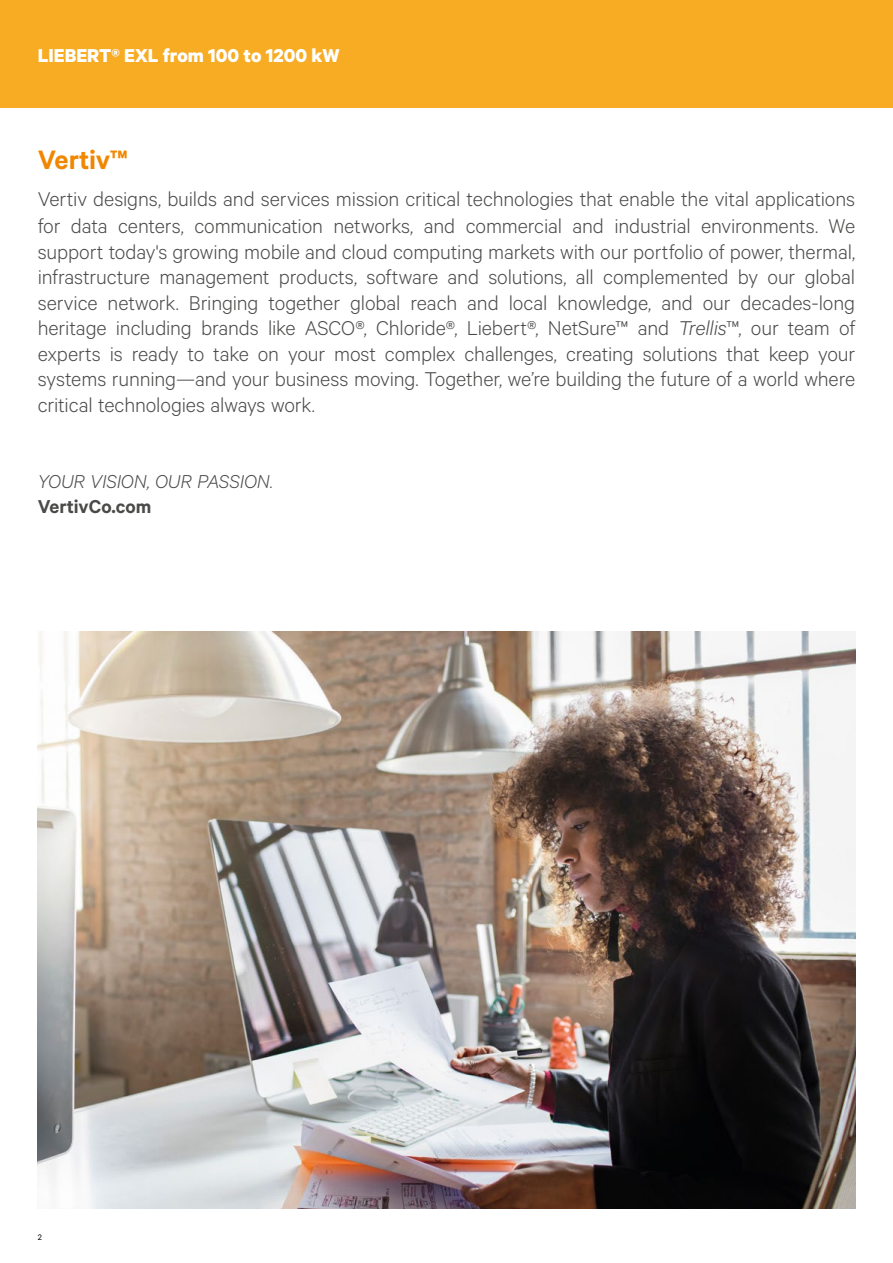
<style>
.page{position:relative;width:893px;height:1263px;background:#fff}
.page>*{position:absolute;margin:0;border:0;box-sizing:border-box;transform-origin:0 0}
.t1{font:600 30px "Calibre";letter-spacing:-.01em;color:#f18700}
.t2{font:300 22.5px/25.7px "Calibre";letter-spacing:-.01em;color:#4a4a49;text-align:justify}
.t3{font:700 21px "Calibre";color:#fff}
.t4{font:italic 300 21px "Calibre";letter-spacing:-.005em;color:#4a4a49}
.t5{font:600 21px "Calibre";color:#4a4a49}
.t6{font:9px "Calibre";color:#000}
.s1{font-style:italic}
</style>
<div class="page">
<div style="left:0;top:0;width:893px;height:108px;background:#f8ac23"></div>
<img style="left:38px;top:631px;width:817px;height:578px">
<p class="t3" style="left:38px;top:43px;width:303px">LIEBERT® EXL from 100 to 1200 kW</p>
<h1 class="t1" style="left:38px;top:141px;width:91px">Vertiv™</h1>
<p class="t2" style="left:38px;top:185px;width:819px">Vertiv designs, builds and services mission critical technologies that enable the vital applications for data centers, communication networks, and commercial and industrial environments. We support today's growing mobile and cloud computing markets with our portfolio of power, thermal, infrastructure management products, software and solutions, all complemented by our global service network. Bringing together global reach and local knowledge, and our decades-long heritage including brands like ASCO®, Chloride®, Liebert®, NetSure™ and <span class="s1">Trellis</span>™, our team of experts is ready to take on your most complex challenges, creating solutions that keep your systems running—and your business moving. Together, we’re building the future of a world where critical technologies always work.</p>
<p class="t4" style="left:38px;top:469px;width:237px">YOUR VISION, OUR PASSION.</p>
<p class="t5" style="left:38px;top:494px;width:115px">VertivCo.com</p>
<p class="t6" style="left:38px;top:1232px;width:6px">2</p>
</div>
